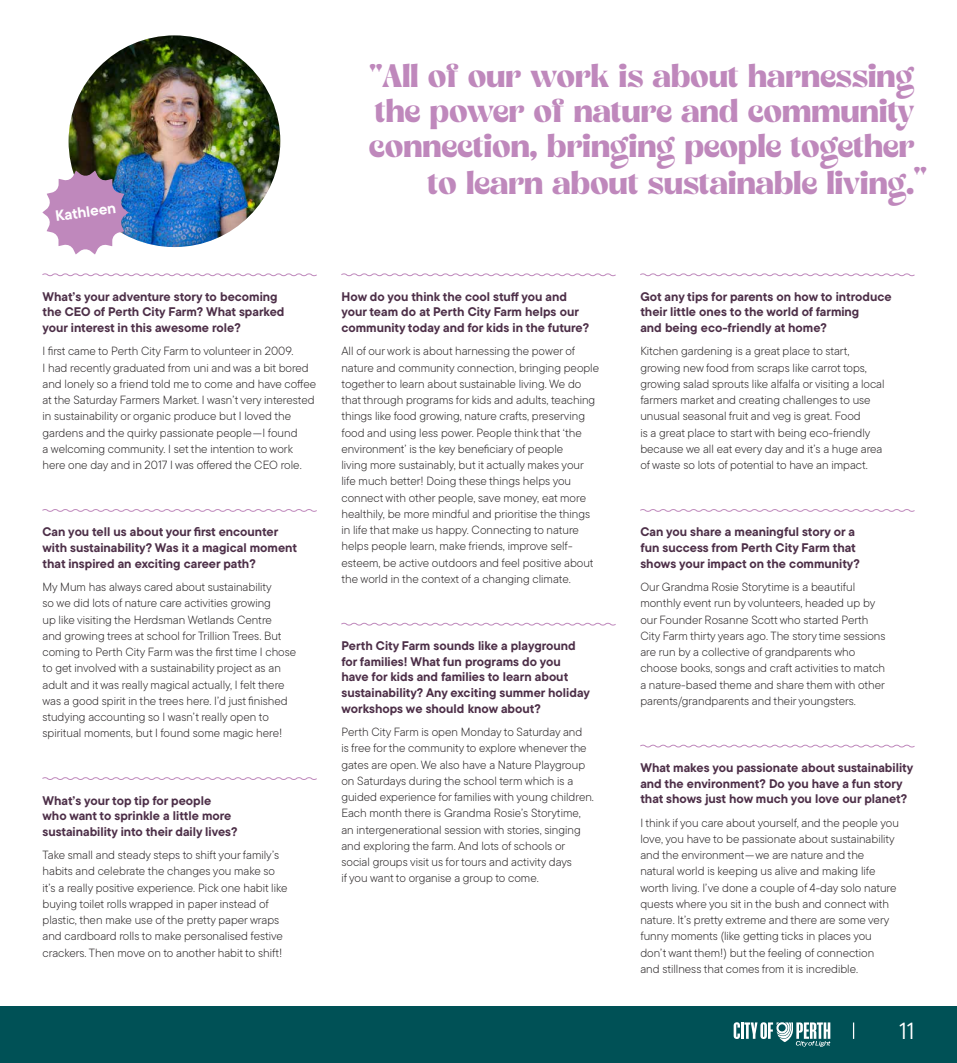
<style>
.page{position:relative;width:957px;height:1063px;background:#fff}
.page>*{position:absolute;margin:0;border:0;box-sizing:border-box;transform-origin:0 0}
.t1{font:32.5px "Bropella";letter-spacing:-.01em;color:#bf88bc}
.t2{font:23.38px "TT Commons Pro";color:#fff}
.t3{font:700 15px "TT Commons Pro";color:#fff}
.t4{font:700 12.5px/15.6px "TT Commons Pro";color:#4d2f48}
.t5{font:300 11.88px/16.2px "TT Commons Pro";color:#231f20}
.s1{font-size:32.62px}
</style>
<div class="page">
<svg style="left:42px;top:273px;width:275px;height:4px"></svg>
<svg style="left:42px;top:509px;width:275px;height:3px"></svg>
<svg style="left:42px;top:777px;width:275px;height:3px"></svg>
<svg style="left:341px;top:273px;width:275px;height:4px"></svg>
<svg style="left:341px;top:622px;width:275px;height:4px"></svg>
<svg style="left:640px;top:273px;width:275px;height:4px"></svg>
<svg style="left:640px;top:509px;width:275px;height:3px"></svg>
<svg style="left:640px;top:744px;width:275px;height:4px"></svg>
<img style="left:69px;top:35px;width:211px;height:212px;border-radius:106px">
<div style="left:0;top:1006px;width:957px;height:57px;background:#005156"></div>
<svg style="left:42px;top:171px;width:86px;height:83px"></svg>
<svg style="left:733px;top:1022px;width:97px;height:25px"></svg>
<svg style="left:853px;top:1023px;width:1px;height:16px"></svg>
<p class="t3" style="left:54px;top:204px;width:63px;rotate:-7deg">Kathleen</p>
<h1 class="t1" style="left:369px;top:57px;width:546px">"All of our work is about harnessing</h1>
<h1 class="t1" style="left:375px;top:92px;width:540px">the power of nature and community</h1>
<h1 class="t1" style="left:369px;top:127px;width:547px">connection, bringing people together</h1>
<h1 class="t1" style="left:428px;top:163px;width:501px">to learn about sustainable living. <span class="s1">"</span></h1>
<p class="t4" style="left:43px;top:289px;width:243px">What’s your adventure story to becoming the CEO of Perth City Farm? What sparked your interest in this awesome role?</p>
<p class="t5" style="left:43px;top:343px;width:275px">I first came to Perth City Farm to volunteer in 2009.<br>I had recently graduated from uni and was a bit bored and lonely so a friend told me to come and have coffee at the Saturday Farmers Market. I wasn’t very interested in sustainability or organic produce but I loved the gardens and the quirky passionate people—I found<br>a welcoming community. I set the intention to work here one day and in 2017 I was offered the CEO role.</p>
<p class="t4" style="left:43px;top:524px;width:256px">Can you tell us about your first encounter with sustainability? Was it a magical moment that inspired an exciting career path?</p>
<p class="t5" style="left:43px;top:579px;width:255px">My Mum has always cared about sustainability<br>so we did lots of nature care activities growing<br>up like visiting the Herdsman Wetlands Centre<br>and growing trees at school for Trillion Trees. But coming to Perth City Farm was the first time I chose to get involved with a sustainability project as an adult and it was really magical actually, I felt there was a good spirit in the trees here. I’d just finished studying accounting so I wasn’t really open to spiritual moments, but I found some magic here!</p>
<p class="t4" style="left:43px;top:792px;width:197px">What’s your top tip for people who want to sprinkle a little more sustainability into their daily lives?</p>
<p class="t5" style="left:43px;top:847px;width:246px">Take small and steady steps to shift your family’s habits and celebrate the changes you make so it’s a really positive experience. Pick one habit like buying toilet rolls wrapped in paper instead of plastic, then make use of the pretty paper wraps and cardboard rolls to make personalised festive crackers. Then move on to another habit to shift!</p>
<p class="t4" style="left:341px;top:289px;width:249px">How do you think the cool stuff you and your team do at Perth City Farm helps our community today and for kids in the future?</p>
<p class="t5" style="left:341px;top:343px;width:259px">All of our work is about harnessing the power of nature and community connection, bringing people together to learn about sustainable living. We do that through programs for kids and adults, teaching things like food growing, nature crafts, preserving food and using less power. People think that ‘the environment’ is the key beneficiary of people<br>living more sustainably, but it actually makes your life much better! Doing these things helps you connect with other people, save money, eat more healthily, be more mindful and prioritise the things in life that make us happy. Connecting to nature helps people learn, make friends, improve self&shy;esteem, be active outdoors and feel positive about the world in the context of a changing climate.</p>
<p class="t4" style="left:341px;top:638px;width:250px">Perth City Farm sounds like a playground for families! What fun programs do you have for kids and families to learn about sustainability? Any exciting summer holiday workshops we should know about?</p>
<p class="t5" style="left:341px;top:724px;width:254px">Perth City Farm is open Monday to Saturday and<br>is free for the community to explore whenever the gates are open. We also have a Nature Playgroup on Saturdays during the school term which is a guided experience for families with young children.<br>Each month there is Grandma Rosie’s Storytime, an intergenerational session with stories, singing and exploring the farm. And lots of schools or social groups visit us for tours and activity days<br>if you want to organise a group to come.</p>
<p class="t4" style="left:640px;top:289px;width:253px">Got any tips for parents on how to introduce their little ones to the world of farming<br>and being eco-friendly at home?</p>
<p class="t5" style="left:640px;top:343px;width:246px">Kitchen gardening is a great place to start, growing new food from scraps like carrot tops, growing salad sprouts like alfalfa or visiting a local farmers market and creating challenges to use unusual seasonal fruit and veg is great. Food<br>is a great place to start with being eco-friendly because we all eat every day and it’s a huge area of waste so lots of potential to have an impact.</p>
<p class="t4" style="left:640px;top:524px;width:221px">Can you share a meaningful story or a fun success from Perth City Farm that shows your impact on the community?</p>
<p class="t5" style="left:640px;top:579px;width:247px">Our Grandma Rosie Storytime is a beautiful monthly event run by volunteers, headed up by our Founder Rosanne Scott who started Perth City Farm thirty years ago. The story time sessions are run by a collective of grandparents who choose books, songs and craft activities to match a nature-based theme and share them with other parents/grandparents and their youngsters.</p>
<p class="t4" style="left:640px;top:760px;width:274px">What makes you passionate about sustainability and the environment? Do you have a fun story that shows just how much you love our planet?</p>
<p class="t5" style="left:640px;top:814px;width:260px">I think if you care about yourself, and the people you love, you have to be passionate about sustainability and the environment—we are nature and the natural world is keeping us alive and making life worth living. I’ve done a couple of 4-day solo nature quests where you sit in the bush and connect with nature. It’s pretty extreme and there are some very funny moments (like getting ticks in places you don’t want them!) but the feeling of connection<br>and stillness that comes from it is incredible.</p>
<h2 class="t2" style="left:899px;top:1014px;width:17px">11</h2>
</div>
